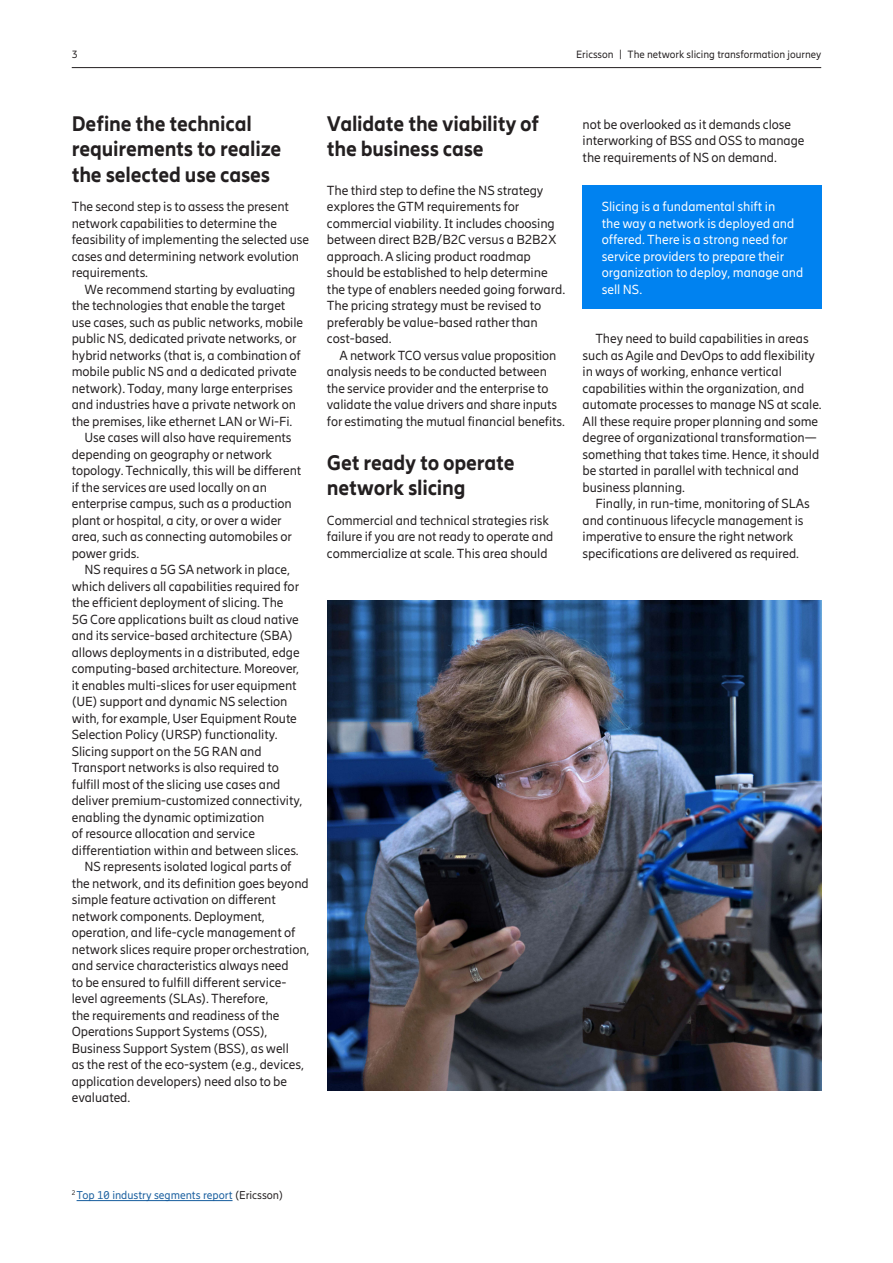
<style>
.page{position:relative;width:893px;height:1263px;background:#fff}
.page>*{position:absolute;margin:0;border:0;box-sizing:border-box;transform-origin:0 0}
.t1{font:800 21px/25.5px "Ericsson Hilda";letter-spacing:-.01em;color:#231f20}
.Body_copy_black{font:13.2px/16.5px "Ericsson Hilda";letter-spacing:-.005em;color:#231f20}
.Body_copy_black-2{font:13.2px/16.5px "Ericsson Hilda";color:#fff}
.t2{font:11.25px "Ericsson Hilda";color:#175d9e}
.t3{font:10.5px "Ericsson Hilda";color:#231f20}
.s1{color:#231f20}
</style>
<div class="page">
<hr style="left:72px;top:67px;width:749px;height:1px;background:#231f20">
<hr style="left:77px;top:1200px;width:156px;height:1px;background:#175d9e">
<div style="left:583px;top:186px;width:239px;height:123px;background:#0082f0"></div>
<img style="left:327px;top:600px;width:494px;height:490px">
<p class="t3" style="left:72px;top:49px;width:7px">3</p>
<p class="t3" style="left:576px;top:49px;width:247px">Ericsson | The network slicing transformation journey</p>
<p class="t1" style="left:72px;top:110px;width:211px">Define the technical requirements to realize the selected use cases</p>
<p class="Body_copy_black" style="left:72px;top:198px;width:239px">The second step is to assess the present network capabilities to determine the feasibility of implementing the selected use cases and determining network evolution requirements.</p>
<p class="Body_copy_black" style="left:72px;top:281px;width:233px;text-indent:13px">We recommend starting by evaluating the technologies that enable the target use cases, such as public networks, mobile public NS, dedicated private networks, or hybrid networks (that is, a combination of mobile public NS and a dedicated private network). Today, many large enterprises and industries have a private network on the premises, like ethernet LAN or Wi-Fi.</p>
<p class="Body_copy_black" style="left:72px;top:429px;width:231px;text-indent:13px">Use cases will also have requirements depending on geography or network topology. Technically, this will be different if the services are used locally on an enterprise campus, such as a production plant or hospital, a city, or over a wider area, such as connecting automobiles or power grids.</p>
<p class="Body_copy_black" style="left:72px;top:561px;width:232px;text-indent:13px">NS requires a 5G SA network in place, which delivers all capabilities required for the efficient deployment of slicing. The 5G Core applications built as cloud native and its service-based architecture (SBA) allows deployments in a distributed, edge computing-based architecture. Moreover, it enables multi-slices for user equipment (UE) support and dynamic NS selection with, for example, User Equipment Route Selection Policy (URSP) functionality.<br>Slicing support on the 5G RAN and Transport networks is also required to fulfill most of the slicing use cases and deliver premium-customized connectivity, enabling the dynamic optimization<br>of resource allocation and service differentiation within and between slices.</p>
<p class="Body_copy_black" style="left:72px;top:858px;width:239px;text-indent:13px">NS represents isolated logical parts of the network, and its definition goes beyond simple feature activation on different network components. Deployment, operation, and life-cycle management of network slices require proper orchestration, and service characteristics always need<br>to be ensured to fulfill different service&shy;level agreements (SLAs). Therefore,<br>the requirements and readiness of the Operations Support Systems (OSS), Business Support System (BSS), as well<br>as the rest of the eco-system (e.g., devices, application developers) need also to be evaluated.</p>
<p class="t1" style="left:327px;top:110px;width:214px">Validate the viability of the business case</p>
<p class="Body_copy_black" style="left:327px;top:182px;width:240px">The third step to define the NS strategy explores the GTM requirements for commercial viability. It includes choosing between direct B2B/B2C versus a B2B2X approach. A slicing product roadmap should be established to help determine the type of enablers needed going forward.<br>The pricing strategy must be revised to preferably be value-based rather than cost-based.</p>
<p class="Body_copy_black" style="left:327px;top:347px;width:240px;text-indent:13px">A network TCO versus value proposition analysis needs to be conducted between the service provider and the enterprise to validate the value drivers and share inputs for estimating the mutual financial benefits.</p>
<p class="t1" style="left:327px;top:449px;width:189px">Get ready to operate network slicing</p>
<p class="Body_copy_black" style="left:327px;top:512px;width:228px">Commercial and technical strategies risk failure if you are not ready to operate and commercialize at scale. This area should</p>
<p class="Body_copy_black" style="left:583px;top:116px;width:223px">not be overlooked as it demands close interworking of BSS and OSS to manage the requirements of NS on demand.</p>
<p class="Body_copy_black-2" style="left:602px;top:198px;width:203px">Slicing is a fundamental shift in<br>the way a network is deployed and offered. There is a strong need for service providers to prepare their organization to deploy, manage and sell NS.</p>
<p class="Body_copy_black" style="left:583px;top:330px;width:241px;text-indent:13px">They need to build capabilities in areas such as Agile and DevOps to add flexibility in ways of working, enhance vertical capabilities within the organization, and automate processes to manage NS at scale.<br>All these require proper planning and some degree of organizational transformation— something that takes time. Hence, it should be started in parallel with technical and business planning.</p>
<p class="Body_copy_black" style="left:583px;top:495px;width:229px;text-indent:13px">Finally, in run-time, monitoring of SLAs and continuous lifecycle management is imperative to ensure the right network specifications are delivered as required.</p>
<p class="t2" style="left:72px;top:1189px;width:213px"><sup>2</sup> Top 10 industry segments report <span class="s1">(Ericsson)</span></p>
</div>
